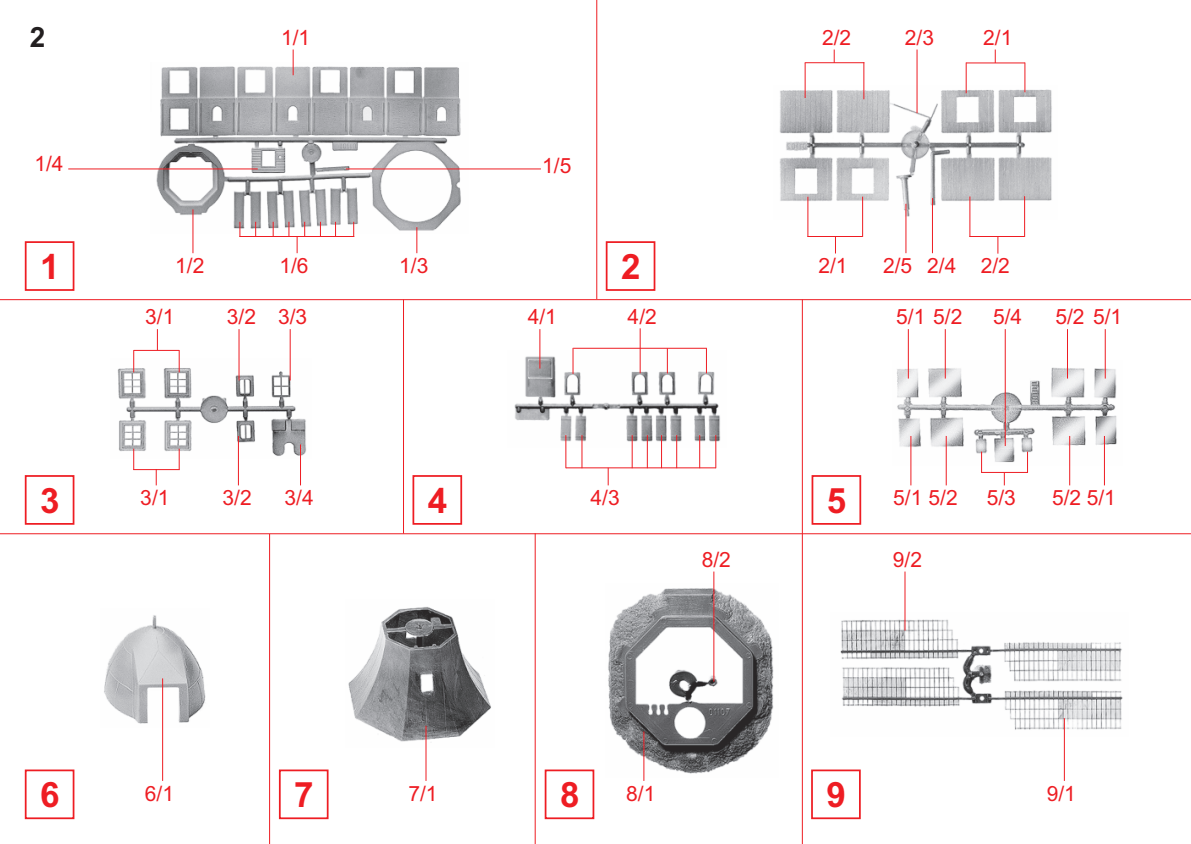
<style>
.page{position:relative;width:1191px;height:844px;background:#fff}
.page>*{position:absolute;margin:0;border:0;box-sizing:border-box;transform-origin:0 0}
.t1{font:700 35px "Arial";color:#ee1d23}
.t2{font:700 28px "Arial";color:#231f20}
.t3{font:21px "Arial";color:#ee1d23}
</style>
<div class="page">
<hr style="left:596px;top:0;width:1px;height:299px;background:#ee1d23">
<hr style="left:403px;top:299px;width:1px;height:234px;background:#ee1d23">
<hr style="left:802px;top:299px;width:1px;height:544px;background:#ee1d23">
<hr style="left:535px;top:533px;width:1px;height:310px;background:#ee1d23">
<hr style="left:269px;top:533px;width:1px;height:310px;background:#ee1d23">
<hr style="left:0;top:299px;width:1191px;height:1px;background:#ee1d23">
<hr style="left:0;top:533px;width:1191px;height:1px;background:#ee1d23">
<img style="left:151px;top:63px;width:317px;height:170px">
<img style="left:779px;top:85px;width:273px;height:135px">
<img style="left:117px;top:358px;width:189px;height:100px">
<img style="left:514px;top:351px;width:207px;height:96px">
<img style="left:897px;top:360px;width:220px;height:106px">
<img style="left:104px;top:615px;width:102px;height:112px">
<img style="left:348px;top:607px;width:143px;height:140px">
<img style="left:608px;top:583px;width:166px;height:194px">
<img style="left:840px;top:612px;width:283px;height:124px">
<svg style="left:293px;top:49px;width:1px;height:26px"></svg>
<hr style="left:68px;top:168px;width:190px;height:1px;background:#ee1d23">
<hr style="left:346px;top:168px;width:195px;height:1px;background:#ee1d23">
<hr style="left:192px;top:209px;width:1px;height:44px;background:#ee1d23">
<svg style="left:297px;top:237px;width:1px;height:16px"></svg>
<hr style="left:239px;top:236px;width:115px;height:1px;background:#ee1d23">
<svg style="left:239px;top:222px;width:1px;height:15px"></svg>
<hr style="left:807px;top:236px;width:55px;height:1px;background:#ee1d23">
<hr style="left:807px;top:197px;width:1px;height:40px;background:#ee1d23">
<hr style="left:862px;top:196px;width:1px;height:41px;background:#ee1d23">
<svg style="left:255px;top:222px;width:1px;height:14px"></svg>
<svg style="left:273px;top:222px;width:1px;height:14px"></svg>
<svg style="left:288px;top:222px;width:1px;height:14px"></svg>
<svg style="left:304px;top:222px;width:1px;height:14px"></svg>
<svg style="left:320px;top:222px;width:1px;height:14px"></svg>
<svg style="left:335px;top:222px;width:1px;height:14px"></svg>
<svg style="left:353px;top:222px;width:1px;height:14px"></svg>
<svg style="left:416px;top:227px;width:1px;height:26px"></svg>
<svg style="left:994px;top:49px;width:1px;height:13px"></svg>
<hr style="left:966px;top:62px;width:59px;height:1px;background:#ee1d23">
<hr style="left:965px;top:62px;width:1px;height:31px;background:#ee1d23">
<hr style="left:1024px;top:62px;width:1px;height:30px;background:#ee1d23">
<svg style="left:833px;top:49px;width:1px;height:13px"></svg>
<hr style="left:916px;top:49px;width:1px;height:64px;background:#ee1d23">
<hr style="left:804px;top:62px;width:60px;height:1px;background:#ee1d23">
<hr style="left:804px;top:63px;width:1px;height:35px;background:#ee1d23">
<hr style="left:863px;top:62px;width:1px;height:37px;background:#ee1d23">
<svg style="left:835px;top:237px;width:1px;height:16px"></svg>
<hr style="left:969px;top:236px;width:55px;height:1px;background:#ee1d23">
<hr style="left:969px;top:196px;width:1px;height:41px;background:#ee1d23">
<hr style="left:1024px;top:196px;width:1px;height:41px;background:#ee1d23">
<svg style="left:997px;top:237px;width:1px;height:16px"></svg>
<hr style="left:905px;top:204px;width:1px;height:49px;background:#ee1d23">
<hr style="left:932px;top:198px;width:1px;height:55px;background:#ee1d23">
<svg style="left:157px;top:329px;width:1px;height:21px"></svg>
<hr style="left:134px;top:350px;width:45px;height:1px;background:#ee1d23">
<hr style="left:573px;top:348px;width:134px;height:1px;background:#ee1d23">
<svg style="left:572px;top:348px;width:1px;height:26px"></svg>
<hr style="left:639px;top:328px;width:1px;height:45px;background:#ee1d23">
<svg style="left:667px;top:348px;width:1px;height:25px"></svg>
<svg style="left:706px;top:348px;width:1px;height:25px"></svg>
<svg style="left:133px;top:448px;width:1px;height:21px"></svg>
<svg style="left:179px;top:448px;width:1px;height:21px"></svg>
<hr style="left:133px;top:469px;width:47px;height:1px;background:#ee1d23">
<hr style="left:565px;top:435px;width:1px;height:33px;background:#ee1d23">
<hr style="left:581px;top:435px;width:1px;height:33px;background:#ee1d23">
<hr style="left:632px;top:435px;width:1px;height:33px;background:#ee1d23">
<hr style="left:647px;top:435px;width:1px;height:33px;background:#ee1d23">
<hr style="left:661px;top:435px;width:1px;height:33px;background:#ee1d23">
<hr style="left:676px;top:435px;width:1px;height:33px;background:#ee1d23">
<hr style="left:699px;top:435px;width:1px;height:33px;background:#ee1d23">
<hr style="left:715px;top:435px;width:1px;height:33px;background:#ee1d23">
<hr style="left:566px;top:467px;width:150px;height:1px;background:#ee1d23">
<hr style="left:239px;top:329px;width:1px;height:51px;background:#ee1d23">
<hr style="left:290px;top:329px;width:1px;height:51px;background:#ee1d23">
<hr style="left:238px;top:436px;width:1px;height:49px;background:#ee1d23">
<hr style="left:300px;top:444px;width:1px;height:41px;background:#ee1d23">
<svg style="left:156px;top:470px;width:1px;height:15px"></svg>
<hr style="left:539px;top:329px;width:1px;height:39px;background:#ee1d23">
<svg style="left:608px;top:467px;width:1px;height:18px"></svg>
<hr style="left:908px;top:329px;width:1px;height:49px;background:#ee1d23">
<hr style="left:944px;top:329px;width:1px;height:49px;background:#ee1d23">
<hr style="left:1004px;top:329px;width:1px;height:117px;background:#ee1d23">
<hr style="left:1067px;top:329px;width:1px;height:49px;background:#ee1d23">
<hr style="left:1104px;top:329px;width:1px;height:49px;background:#ee1d23">
<hr style="left:910px;top:436px;width:1px;height:49px;background:#ee1d23">
<hr style="left:1104px;top:436px;width:1px;height:49px;background:#ee1d23">
<hr style="left:945px;top:436px;width:1px;height:49px;background:#ee1d23">
<hr style="left:1069px;top:436px;width:1px;height:49px;background:#ee1d23">
<svg style="left:1004px;top:473px;width:1px;height:12px"></svg>
<hr style="left:981px;top:472px;width:46px;height:1px;background:#ee1d23">
<svg style="left:981px;top:451px;width:1px;height:21px"></svg>
<svg style="left:1027px;top:451px;width:1px;height:21px"></svg>
<hr style="left:904px;top:571px;width:1px;height:59px;background:#ee1d23">
<hr style="left:713px;top:571px;width:1px;height:110px;background:#ee1d23">
<hr style="left:162px;top:678px;width:1px;height:102px;background:#ee1d23">
<hr style="left:425px;top:725px;width:1px;height:55px;background:#ee1d23">
<hr style="left:643px;top:731px;width:1px;height:49px;background:#ee1d23">
<hr style="left:1064px;top:718px;width:1px;height:62px;background:#ee1d23">
<div style="left:25px;top:241px;width:49px;height:50px;border:2px solid #ee1d23"></div>
<div style="left:25px;top:475px;width:49px;height:49px;border:2px solid #ee1d23"></div>
<div style="left:412px;top:475px;width:50px;height:49px;border:2px solid #ee1d23"></div>
<div style="left:811px;top:475px;width:50px;height:49px;border:2px solid #ee1d23"></div>
<div style="left:25px;top:769px;width:49px;height:50px;border:2px solid #ee1d23"></div>
<div style="left:279px;top:769px;width:49px;height:50px;border:2px solid #ee1d23"></div>
<div style="left:544px;top:769px;width:50px;height:50px;border:2px solid #ee1d23"></div>
<div style="left:811px;top:769px;width:49px;height:50px;border:2px solid #ee1d23"></div>
<div style="left:606px;top:241px;width:49px;height:50px;border:2px solid #ee1d23"></div>
<svg style="left:133px;top:350px;width:1px;height:22px"></svg>
<svg style="left:179px;top:350px;width:1px;height:22px"></svg>
<h2 class="t2" style="left:30px;top:21px;width:17px">2</h2>
<p class="t3" style="left:281px;top:25px;width:31px">1/1</p>
<p class="t3" style="left:822px;top:25px;width:31px">2/2</p>
<p class="t3" style="left:905px;top:25px;width:31px">2/3</p>
<p class="t3" style="left:983px;top:25px;width:31px">2/1</p>
<p class="t3" style="left:34px;top:152px;width:31px">1/4</p>
<p class="t3" style="left:542px;top:153px;width:31px">1/5</p>
<h1 class="t1" style="left:40px;top:246px;width:21px">1</h1>
<p class="t3" style="left:175px;top:253px;width:31px">1/2</p>
<p class="t3" style="left:279px;top:253px;width:31px">1/6</p>
<p class="t3" style="left:399px;top:253px;width:31px">1/3</p>
<h1 class="t1" style="left:621px;top:246px;width:21px">2</h1>
<p class="t3" style="left:818px;top:253px;width:31px">2/1</p>
<p class="t3" style="left:883px;top:253px;width:128px">2/5 2/4 2/2</p>
<p class="t3" style="left:145px;top:304px;width:31px">3/1</p>
<p class="t3" style="left:227px;top:304px;width:82px">3/2 3/3</p>
<p class="t3" style="left:627px;top:304px;width:31px">4/2</p>
<p class="t3" style="left:528px;top:304px;width:31px">4/1</p>
<p class="t3" style="left:896px;top:304px;width:68px">5/1 5/2</p>
<p class="t3" style="left:993px;top:304px;width:31px">5/4</p>
<p class="t3" style="left:1055px;top:304px;width:68px">5/2 5/1</p>
<h1 class="t1" style="left:40px;top:480px;width:21px">3</h1>
<h1 class="t1" style="left:428px;top:480px;width:21px">4</h1>
<h1 class="t1" style="left:827px;top:480px;width:21px">5</h1>
<p class="t3" style="left:222px;top:485px;width:31px">3/2</p>
<p class="t3" style="left:140px;top:485px;width:31px">3/1</p>
<p class="t3" style="left:285px;top:485px;width:31px">3/4</p>
<p class="t3" style="left:590px;top:485px;width:31px">4/3</p>
<p class="t3" style="left:893px;top:485px;width:66px">5/1 5/2</p>
<p class="t3" style="left:986px;top:485px;width:31px">5/3</p>
<p class="t3" style="left:1052px;top:485px;width:65px">5/2 5/1</p>
<p class="t3" style="left:701px;top:547px;width:31px">8/2</p>
<p class="t3" style="left:893px;top:547px;width:31px">9/2</p>
<h1 class="t1" style="left:40px;top:774px;width:21px">6</h1>
<h1 class="t1" style="left:294px;top:774px;width:21px">7</h1>
<h1 class="t1" style="left:560px;top:774px;width:21px">8</h1>
<h1 class="t1" style="left:826px;top:774px;width:21px">9</h1>
<p class="t3" style="left:408px;top:781px;width:31px">7/1</p>
<p class="t3" style="left:626px;top:781px;width:31px">8/1</p>
<p class="t3" style="left:1046px;top:781px;width:31px">9/1</p>
<p class="t3" style="left:145px;top:781px;width:31px">6/1</p>
</div>
